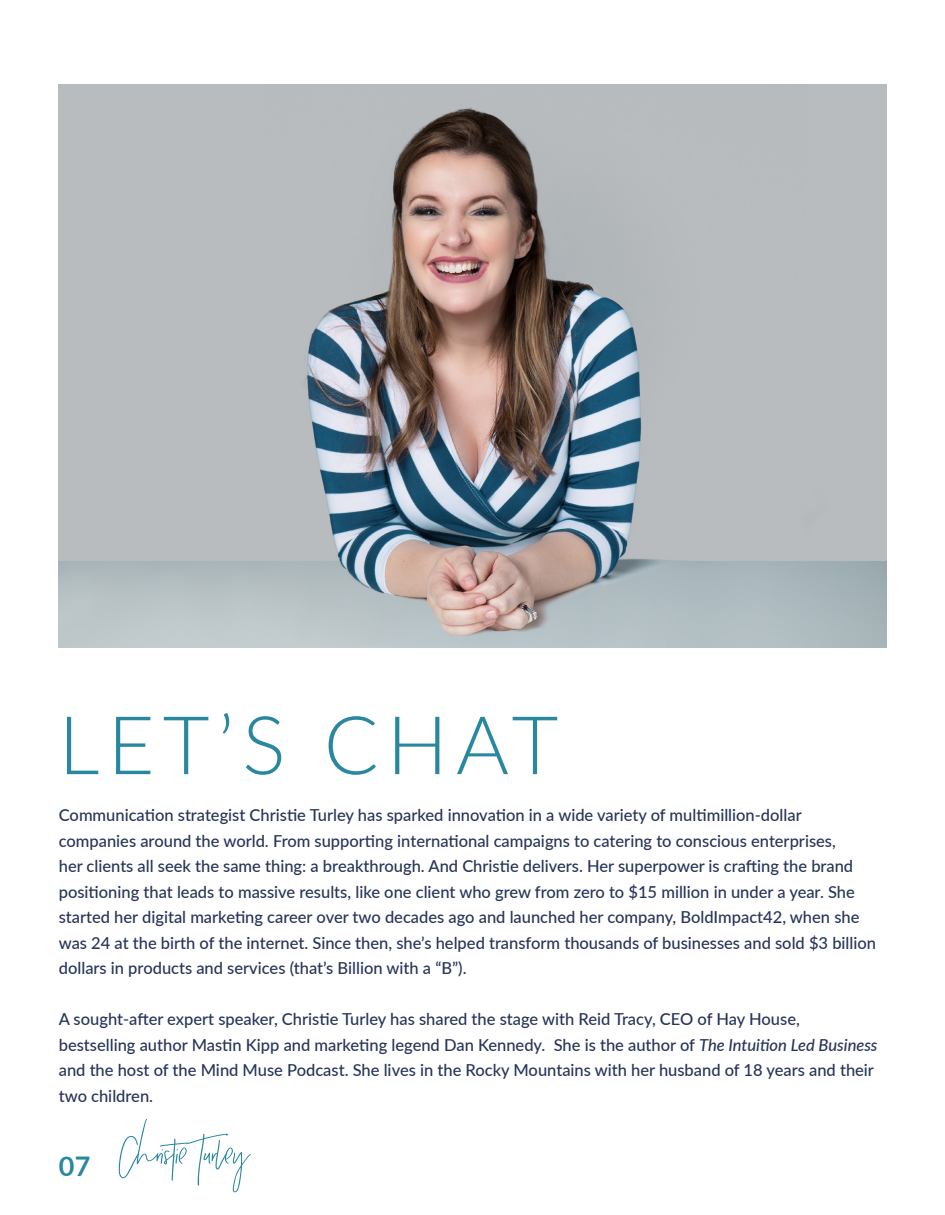
<style>
.page{position:relative;width:945px;height:1215px;background:#fff}
.page>*{position:absolute;margin:0;border:0;box-sizing:border-box;transform-origin:0 0}
.t1{font:300 81px "Lato";letter-spacing:.1em;color:#2987a0}
.t2{font:54px "Crystal Sky";color:#2987a0}
.t3{font:700 27px "Lato";color:#2987a0}
.t4{font:500 16.5px/25.5px "Lato";color:#263457}
.s1{font-style:italic}
</style>
<div class="page">
<img style="left:59px;top:84px;width:827px;height:563px">
<p class="t1" style="left:58px;top:689px;width:501px">LET’S CHAT</p>
<p class="t4" style="left:59px;top:802px;width:819px">Communication strategist Christie Turley has sparked innovation in a wide variety of multimillion-dollar companies around the world. From supporting international campaigns to catering to conscious enterprises,<br>her clients all seek the same thing: a breakthrough. And Christie delivers. Her superpower is crafting the brand positioning that leads to massive results, like one client who grew from zero to $15 million in under a year. She started her digital marketing career over two decades ago and launched her company, BoldImpact42, when she was 24 at the birth of the internet. Since then, she’s helped transform thousands of businesses and sold $3 billion dollars in products and services (that’s Billion with a “B”).</p>
<p class="t4" style="left:59px;top:1006px;width:820px">A sought-after expert speaker, Christie Turley has shared the stage with Reid Tracy, CEO of Hay House, bestselling author Mastin Kipp and marketing legend Dan Kennedy. She is the author of <span class="s1">The Intuition Led Business </span>and the host of the Mind Muse Podcast. She lives in the Rocky Mountains with her husband of 18 years and their two children.</p>
<p class="t3" style="left:59px;top:1146px;width:33px">07</p>
<p class="t2" style="left:119px;top:1114px;width:133px">Christie Turley</p>
</div>
